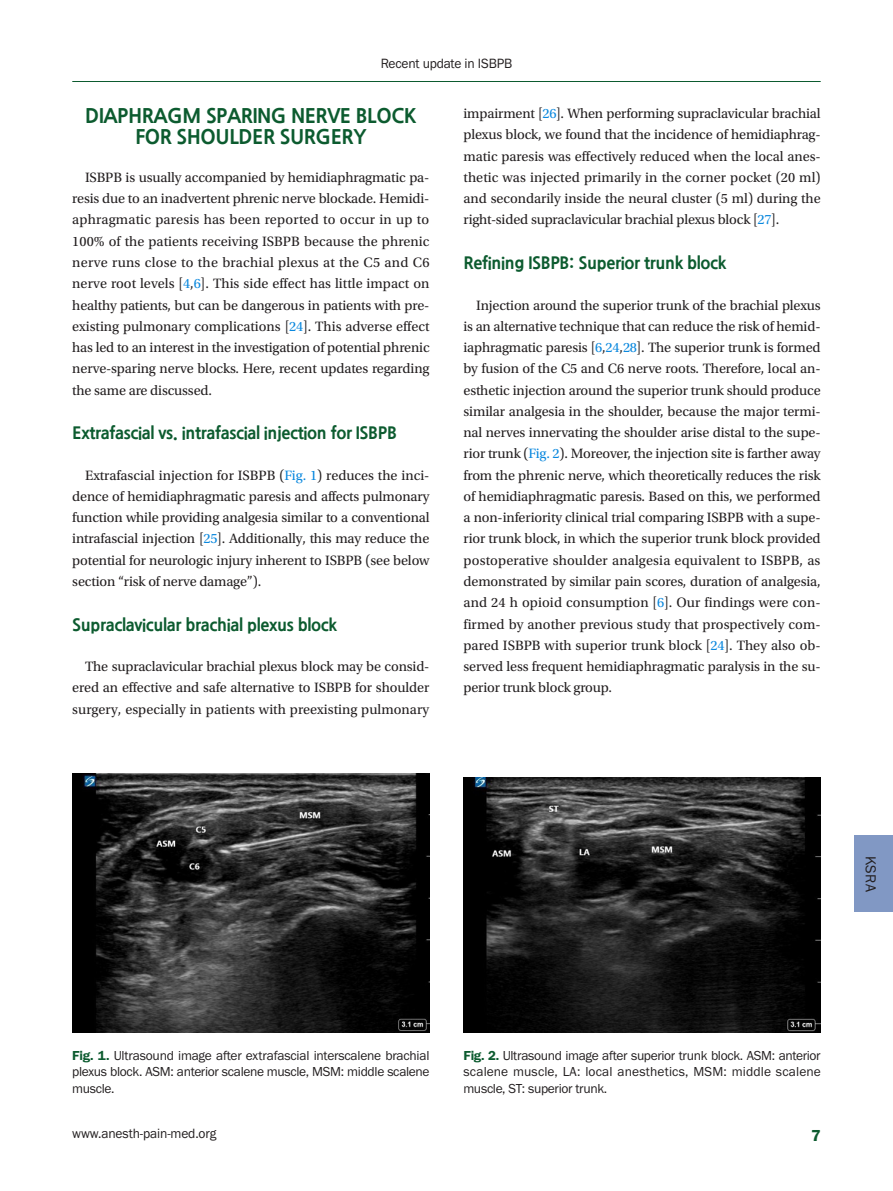
<style>
.page{position:relative;width:893px;height:1191px;background:#fff}
.page>*{position:absolute;margin:0;border:0;box-sizing:border-box;transform-origin:0 0}
.body-title{font:800 19.5px/21.3px "Nanum Gothic";letter-spacing:-.02em;color:#0c5b2f;text-align:center}
.body-sub-title{font:800 16.5px "Nanum Gothic";letter-spacing:-.02em;color:#0c5b2f}
.t1{font:600 16.5px "Franklin Gothic Pro";color:#0c5b2f}
.t2{font:15px "Franklin Gothic Pro";color:#231f20}
.body{font:14.25px/21.3px "Utopia Std";letter-spacing:-.01em;color:#231f20;text-align:justify}
.t3{font:13.95px "Franklin Gothic Pro";letter-spacing:-.01em;color:#231f20}
.fig-caption{font:13.5px/16.5px "Franklin Gothic Pro";letter-spacing:-.02em;color:#231f20;text-align:justify}
.s1{color:#0b88de}
.s2{font-weight:600;color:#0c5b2f}
</style>
<div class="page">
<img style="left:72px;top:773px;width:357px;height:259px">
<img style="left:463px;top:777px;width:358px;height:255px">
<hr style="left:72px;top:81px;width:749px;height:1px;background:#0c5b2f">
<div style="left:855px;top:835px;width:38px;height:77px;background:#8198c4"></div>
<p class="t3" style="left:381px;top:56px;width:133px">Recent update in ISBPB</p>
<p class="body-title" style="left:85px;top:105px;width:333px">DIAPHRAGM SPARING NERVE BLOCK<br>FOR SHOULDER SURGERY</p>
<p class="body" style="left:72px;top:167px;width:359px;text-indent:13px">ISBPB is usually accompanied by hemidiaphragmatic pa&shy;resis due to an inadvertent phrenic nerve blockade. Hemidi&shy;aphragmatic paresis has been reported to occur in up to 100% of the patients receiving ISBPB because the phrenic nerve runs close to the brachial plexus at the C5 and C6 nerve root levels [<span class="s1">4</span>,<span class="s1">6</span>]. This side effect has little impact on healthy patients, but can be dangerous in patients with pre&shy;existing pulmonary complications [<span class="s1">24</span>]. This adverse effect has led to an interest in the investigation of potential phrenic nerve-sparing nerve blocks. Here, recent updates regarding the same are discussed.</p>
<p class="body-sub-title" style="left:72px;top:425px;width:326px">Extrafascial vs. intrafascial injection for ISBPB</p>
<p class="body" style="left:72px;top:464px;width:359px;text-indent:13px">Extrafascial injection for ISBPB (<span class="s1">Fig. 1</span>) reduces the inci&shy;dence of hemidiaphragmatic paresis and affects pulmonary function while providing analgesia similar to a conventional intrafascial injection [<span class="s1">25</span>]. Additionally, this may reduce the potential for neurologic injury inherent to ISBPB (see below section “risk of nerve damage”).</p>
<p class="body-sub-title" style="left:72px;top:616px;width:266px">Supraclavicular brachial plexus block</p>
<p class="body" style="left:72px;top:656px;width:359px;text-indent:13px">The supraclavicular brachial plexus block may be consid&shy;ered an effective and safe alternative to ISBPB for shoulder surgery, especially in patients with preexisting pulmonary</p>
<p class="body" style="left:463px;top:103px;width:359px">impairment [<span class="s1">26</span>]. When performing supraclavicular brachial plexus block, we found that the incidence of hemidiaphrag&shy;matic paresis was effectively reduced when the local anes&shy;thetic was injected primarily in the corner pocket (20 ml) and secondarily inside the neural cluster (5 ml) during the right-sided supraclavicular brachial plexus block [<span class="s1">27</span>].</p>
<p class="body-sub-title" style="left:463px;top:255px;width:264px">Refining ISBPB: Superior trunk block</p>
<p class="body" style="left:463px;top:294px;width:359px;text-indent:13px">Injection around the superior trunk of the brachial plexus is an alternative technique that can reduce the risk of hemid&shy;iaphragmatic paresis [<span class="s1">6</span>,<span class="s1">24</span>,<span class="s1">28</span>]. The superior trunk is formed by fusion of the C5 and C6 nerve roots. Therefore, local an&shy;esthetic injection around the superior trunk should produce similar analgesia in the shoulder, because the major termi&shy;nal nerves innervating the shoulder arise distal to the supe&shy;rior trunk (<span class="s1">Fig. 2</span>). Moreover, the injection site is farther away from the phrenic nerve, which theoretically reduces the risk of hemidiaphragmatic paresis. Based on this, we performed a non-inferiority clinical trial comparing ISBPB with a supe&shy;rior trunk block, in which the superior trunk block provided postoperative shoulder analgesia equivalent to ISBPB, as demonstrated by similar pain scores, duration of analgesia, and 24 h opioid consumption [<span class="s1">6</span>]. Our findings were con&shy;firmed by another previous study that prospectively com&shy;pared ISBPB with superior trunk block [<span class="s1">24</span>]. They also ob&shy;served less frequent hemidiaphragmatic paralysis in the su&shy;perior trunk block group.</p>
<p class="t2" style="left:879px;top:856px;width:38px;rotate:90deg">KSRA</p>
<p class="fig-caption" style="left:72px;top:1047px;width:359px"><span class="s2">Fig. 1.</span> Ultrasound image after extrafascial interscalene brachial plexus block. ASM: anterior scalene muscle, MSM: middle scalene muscle.</p>
<p class="fig-caption" style="left:463px;top:1047px;width:359px"><span class="s2">Fig. 2.</span> Ultrasound image after superior trunk block. ASM: anterior scalene muscle, LA: local anesthetics, MSM: middle scalene muscle, ST: superior trunk.</p>
<p class="t3" style="left:72px;top:1125px;width:146px">www.anesth-pain-med.org</p>
<p class="t1" style="left:811px;top:1122px;width:11px">7</p>
</div>
